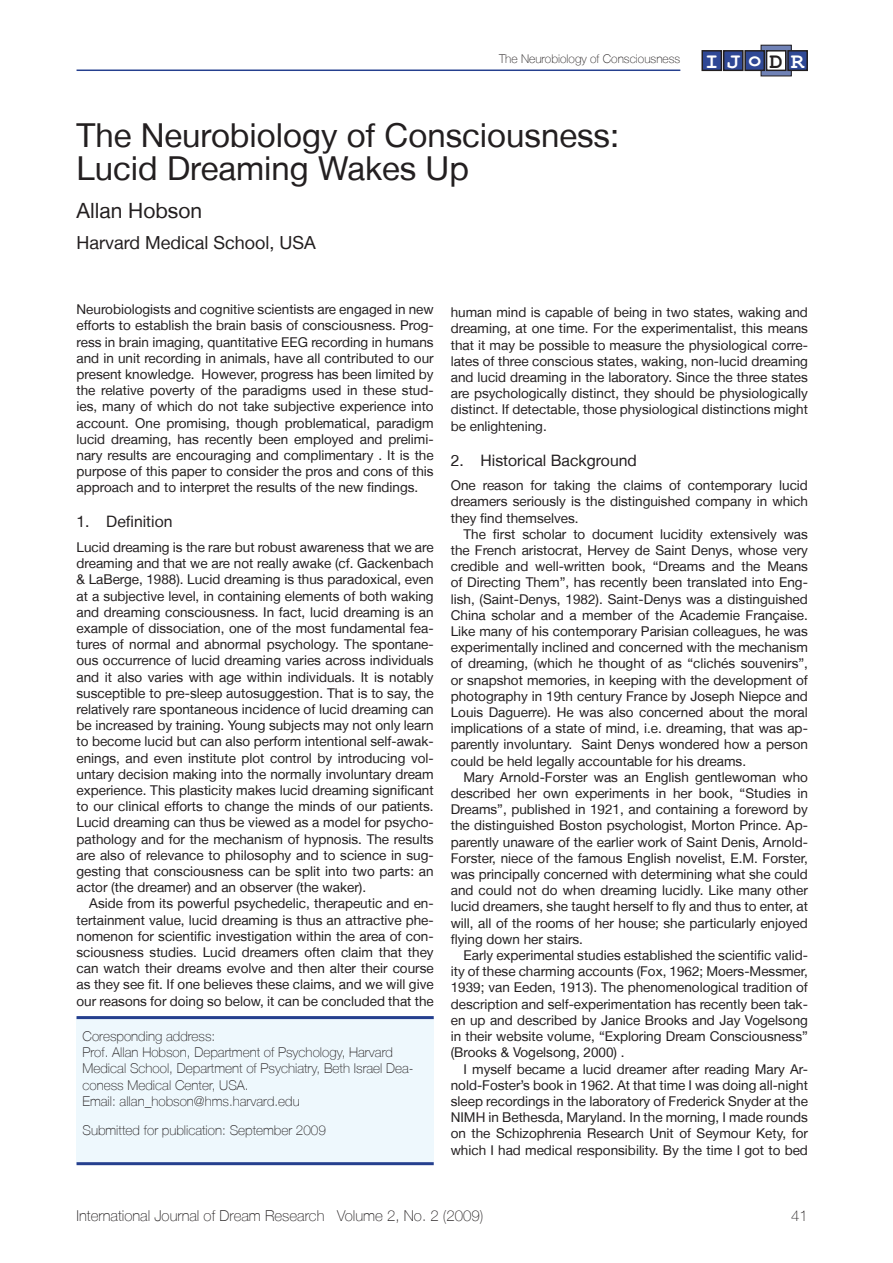
<style>
.page{position:relative;width:893px;height:1263px;background:#fff}
.page>*{position:absolute;margin:0;border:0;box-sizing:border-box;transform-origin:0 0}
.Ü1{font:33px/33px "Helvetica Neue LT";color:#231f20}
.t1{font:700 22.2px "Courier New";color:#fff}
.Ü1_Autor{font:21px "Helvetica Neue LT";color:#231f20}
.Ü1_Affiliation{font:18px "Helvetica Neue LT";color:#231f20}
.Ü2{font:15.75px "Helvetica Neue LT";color:#231f20}
.Fußzeile_rechts{font:100 15px "Helvetica Neue LT";color:#231f20}
.Fußzeile_links{font:100 15px "Helvetica Neue LT";color:#231f20}
.Standard_mit_Einzug{font:13.5px/16.2px "Helvetica Neue LT";color:#231f20;text-align:justify}
.Standard_ohne_Einzug{font:13.5px/16.2px "Helvetica Neue LT";color:#231f20;text-align:justify}
.InfoBox{font:100 13.5px/16.2px "Helvetica Neue LT";color:#231f20}
.Kopfzeile_rechts{font:100 12px "Helvetica Neue LT";color:#231f20}
.s1{color:#231f20}
</style>
<div class="page">
<hr style="left:77px;top:70px;width:603px;height:1px;background:#253f8e">
<svg style="left:763px;top:47px;width:27px;height:27px"></svg>
<div style="left:761px;top:45px;width:31px;height:31px;border:1px solid #231f20"></div>
<div style="left:767px;top:51px;width:19px;height:19px;background:#fff"></div>
<div style="left:766px;top:50px;width:20px;height:21px;border:1px solid #231f20"></div>
<div style="left:702px;top:51px;width:19px;height:19px;background:#2f4895"></div>
<div style="left:701px;top:50px;width:21px;height:21px;border:1px solid #231f20"></div>
<div style="left:724px;top:51px;width:19px;height:19px;background:#2f4895"></div>
<div style="left:723px;top:50px;width:21px;height:21px;border:1px solid #231f20"></div>
<div style="left:745px;top:51px;width:19px;height:19px;background:#2f4895"></div>
<div style="left:744px;top:50px;width:21px;height:21px;border:1px solid #231f20"></div>
<div style="left:788px;top:51px;width:19px;height:19px;background:#2f4895"></div>
<div style="left:787px;top:50px;width:21px;height:21px;border:1px solid #231f20"></div>
<div style="left:77px;top:1017px;width:357px;height:147px;background:#eef8fd"></div>
<hr style="left:77px;top:1016px;width:357px;height:3px;background:#253f8e">
<hr style="left:77px;top:1162px;width:357px;height:3px;background:#253f8e">
<p class="Kopfzeile_rechts" style="left:499px;top:51px;width:183px">The Neurobiology of Consciousness</p>
<p class="Ü1" style="left:77px;top:118px;width:544px">The Neurobiology of Consciousness:<br>Lucid Dreaming Wakes Up</p>
<p class="Ü1_Autor" style="left:77px;top:198px;width:127px">Allan Hobson</p>
<p class="Ü1_Affiliation" style="left:77px;top:231px;width:241px">Harvard Medical School, USA</p>
<p class="t1" style="left:705px;top:47px;width:101px">I J o <span class="s1">D</span> R</p>
<p class="Standard_ohne_Einzug" style="left:77px;top:301px;width:359px">Neurobiologists and cognitive scientists are engaged in new efforts to establish the brain basis of consciousness. Prog&shy;ress in brain imaging, quantitative EEG recording in humans and in unit recording in animals, have all contributed to our present knowledge. However, progress has been limited by the relative poverty of the paradigms used in these stud&shy;ies, many of which do not take subjective experience into account. One promising, though problematical, paradigm lucid dreaming, has recently been employed and prelimi&shy;nary results are encouraging and complimentary . It is the purpose of this paper to consider the pros and cons of this approach and to interpret the results of the new findings.</p>
<p class="Ü2" style="left:77px;top:512px;width:97px">1. Definition</p>
<p class="Standard_ohne_Einzug" style="left:77px;top:539px;width:359px">Lucid dreaming is the rare but robust awareness that we are dreaming and that we are not really awake (cf. Gackenbach &amp; LaBerge, 1988). Lucid dreaming is thus paradoxical, even at a subjective level, in containing elements of both waking and dreaming consciousness. In fact, lucid dreaming is an example of dissociation, one of the most fundamental fea&shy;tures of normal and abnormal psychology. The spontane&shy;ous occurrence of lucid dreaming varies across individuals and it also varies with age within individuals. It is notably susceptible to pre-sleep autosuggestion. That is to say, the relatively rare spontaneous incidence of lucid dreaming can be increased by training. Young subjects may not only learn to become lucid but can also perform intentional self-awak&shy;enings, and even institute plot control by introducing vol&shy;untary decision making into the normally involuntary dream experience. This plasticity makes lucid dreaming significant to our clinical efforts to change the minds of our patients.<br>Lucid dreaming can thus be viewed as a model for psycho&shy;pathology and for the mechanism of hypnosis. The results are also of relevance to philosophy and to science in sug&shy;gesting that consciousness can be split into two parts: an actor (the dreamer) and an observer (the waker).</p>
<p class="Standard_mit_Einzug" style="left:77px;top:895px;width:359px;text-indent:13px">Aside from its powerful psychedelic, therapeutic and en&shy;tertainment value, lucid dreaming is thus an attractive phe&shy;nomenon for scientific investigation within the area of con&shy;sciousness studies. Lucid dreamers often claim that they can watch their dreams evolve and then alter their course as they see fit. If one believes these claims, and we will give our reasons for doing so below, it can be concluded that the</p>
<p class="InfoBox" style="left:83px;top:1028px;width:333px">Coresponding address:<br>Prof. Allan Hobson, Department of Psychology, Harvard Medical School, Department of Psychiatry, Beth Israel Dea&shy;coness Medical Center, USA.<br>Email: allan_hobson@hms.harvard.edu</p>
<p class="InfoBox" style="left:83px;top:1122px;width:245px">Submitted for publication: September 2009</p>
<p class="Standard_mit_Einzug" style="left:451px;top:304px;width:359px">human mind is capable of being in two states, waking and dreaming, at one time. For the experimentalist, this means that it may be possible to measure the physiological corre&shy;lates of three conscious states, waking, non-lucid dreaming and lucid dreaming in the laboratory. Since the three states are psychologically distinct, they should be physiologically distinct. If detectable, those physiological distinctions might be enlightening.</p>
<p class="Ü2" style="left:451px;top:450px;width:188px">2. Historical Background</p>
<p class="Standard_ohne_Einzug" style="left:451px;top:477px;width:359px">One reason for taking the claims of contemporary lucid dreamers seriously is the distinguished company in which they find themselves.</p>
<p class="Standard_mit_Einzug" style="left:451px;top:526px;width:359px;text-indent:13px">The first scholar to document lucidity extensively was the French aristocrat, Hervey de Saint Denys, whose very credible and well-written book, “Dreams and the Means of Directing Them”, has recently been translated into Eng&shy;lish, (Saint-Denys, 1982). Saint-Denys was a distinguished China scholar and a member of the Academie Française.<br>Like many of his contemporary Parisian colleagues, he was experimentally inclined and concerned with the mechanism of dreaming, (which he thought of as “clichés souvenirs”, or snapshot memories, in keeping with the development of photography in 19th century France by Joseph Niepce and Louis Daguerre). He was also concerned about the moral implications of a state of mind, i.e. dreaming, that was ap&shy;parently involuntary. Saint Denys wondered how a person could be held legally accountable for his dreams.</p>
<p class="Standard_mit_Einzug" style="left:451px;top:769px;width:359px;text-indent:13px">Mary Arnold-Forster was an English gentlewoman who described her own experiments in her book, “Studies in Dreams”, published in 1921, and containing a foreword by the distinguished Boston psychologist, Morton Prince. Ap&shy;parently unaware of the earlier work of Saint Denis, Arnold-Forster, niece of the famous English novelist, E.M. Forster, was principally concerned with determining what she could and could not do when dreaming lucidly. Like many other lucid dreamers, she taught herself to fly and thus to enter, at will, all of the rooms of her house; she particularly enjoyed flying down her stairs.</p>
<p class="Standard_mit_Einzug" style="left:451px;top:947px;width:359px;text-indent:13px">Early experimental studies established the scientific valid&shy;ity of these charming accounts (Fox, 1962; Moers-Messmer, 1939; van Eeden, 1913). The phenomenological tradition of description and self-experimentation has recently been tak&shy;en up and described by Janice Brooks and Jay Vogelsong in their website volume, “Exploring Dream Consciousness” (Brooks &amp; Vogelsong, 2000) .</p>
<p class="Standard_mit_Einzug" style="left:451px;top:1060px;width:359px;text-indent:13px">I myself became a lucid dreamer after reading Mary Ar&shy;nold-Foster’s book in 1962. At that time I was doing all-night sleep recordings in the laboratory of Frederick Snyder at the NIMH in Bethesda, Maryland. In the morning, I made rounds on the Schizophrenia Research Unit of Seymour Kety, for which I had medical responsibility. By the time I got to bed</p>
<p class="Fußzeile_rechts" style="left:77px;top:1207px;width:408px">International Journal of Dream Research Volume 2, No. 2 (2009)</p>
<p class="Fußzeile_links" style="left:791px;top:1207px;width:18px">41</p>
</div>
